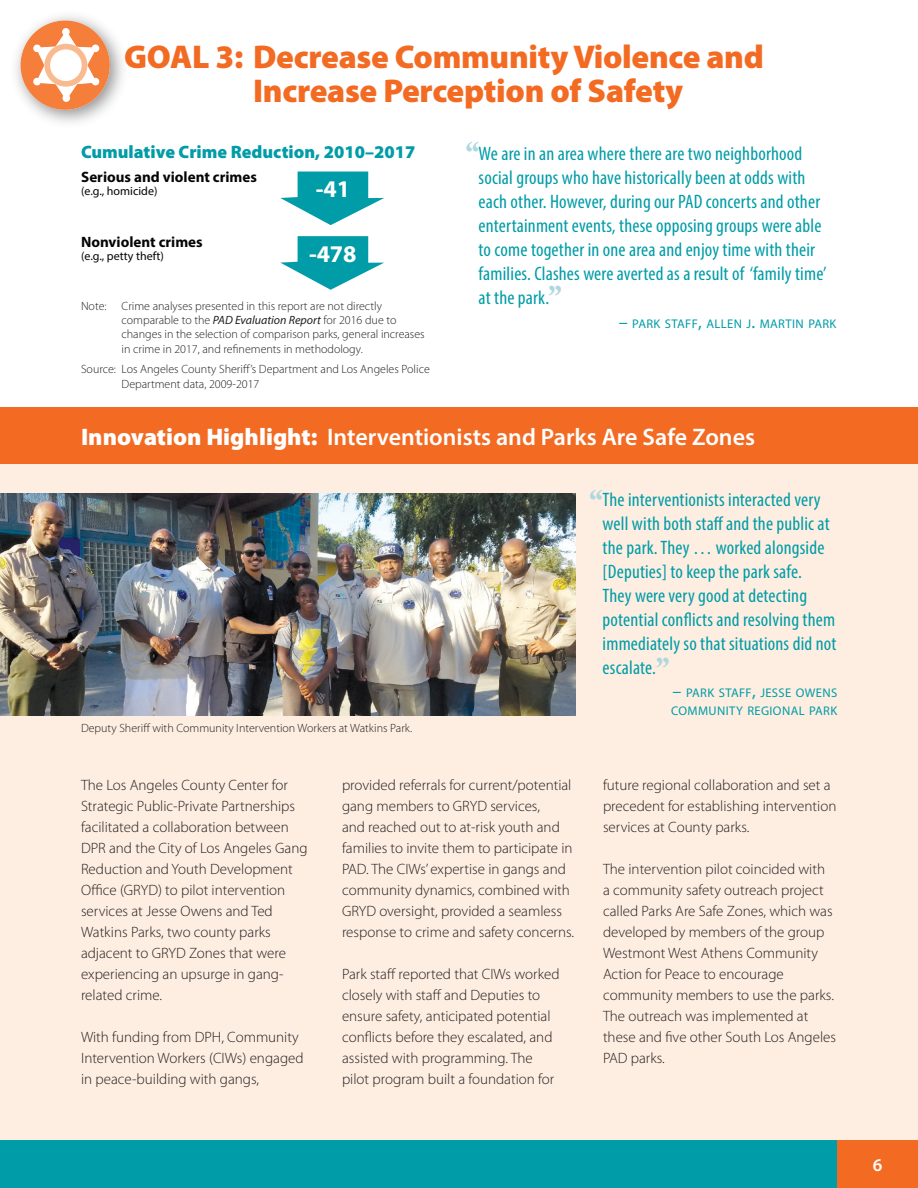
<style>
.page{position:relative;width:918px;height:1188px;background:#fff}
.page>*{position:absolute;margin:0;border:0;box-sizing:border-box;transform-origin:0 0}
.t1{font:700 45px "Garamond Three";color:#aed8df}
.Section_Head_w_o_Rul{font:900 33px/34.5px "Myriad Pro";letter-spacing:-.01em;color:#f36b23}
.Paragraph_Heads{font:600 24px "Myriad Pro";color:#fff}
.t2{font:700 24px "Myriad Pro";color:#fff}
.PQ_-_sans_serif{font:condensed 19.5px/24px "Myriad Pro";letter-spacing:.01em;color:#009ca7}
.Subheads{font:900 18px "Myriad Pro";color:#009ca7}
.t3{font:600 18px "Myriad Pro";color:#fff}
.Text_-_Sans_serif{font:300 15px/21px "Myriad Pro";color:#231f20}
.t4{font:700 15px "Myriad Pro";color:#050504}
.PQ_source_-_sans_ser{font:12.6px/18px "Myriad Pro";letter-spacing:.03em;color:#009ca7}
.footnotes_-_sans_ser{font:300 12px/14.2px "Myriad Pro";color:#231f20}
.photo_captions_-_san{font:300 12px "Myriad Pro";color:#231f20}
.t5{font:12px "Myriad Pro";color:#050504}
.s1{font-weight:400;font-style:italic}
.s2{font-weight:900}
.s3{font-size:18px}
</style>
<div class="page">
<div style="left:0;top:459px;width:918px;height:689px;background:#feeee1"></div>
<div style="left:0;top:1141px;width:841px;height:47px;background:#009ca7"></div>
<div style="left:837px;top:1141px;width:81px;height:47px;background:#f36b23"></div>
<img style="left:0;top:494px;width:576px;height:221px">
<svg style="left:280px;top:172px;width:104px;height:53px"></svg>
<svg style="left:280px;top:236px;width:104px;height:54px"></svg>
<div style="left:0;top:407px;width:918px;height:57px;background:#f36b23"></div>
<img style="left:16px;top:16px;width:107px;height:107px">
<div style="left:21px;top:21px;width:89px;height:89px;background:#f47e3a;border-radius:50%"></div>
<div style="left:62px;top:28px;width:8px;height:8px;border:2px solid #fff;border-radius:50%"></div>
<div style="left:62px;top:94px;width:8px;height:8px;border:2px solid #fff;border-radius:50%"></div>
<svg style="left:31px;top:29px;width:70px;height:72px"></svg>
<div style="left:44px;top:44px;width:43px;height:43px;border:6px solid #faba90;border-radius:50%"></div>
<p class="Section_Head_w_o_Rul" style="left:253px;top:40px;width:512px;text-indent:-129px">GOAL 3: Decrease Community Violence and<br>Increase Perception of Safety</p>
<p class="PQ_-_sans_serif" style="left:479px;top:141px;width:350px">We are in an area where there are two neighborhood social groups who have historically been at odds with each other. However, during our PAD concerts and other entertainment events, these opposing groups were able to come together in one area and enjoy time with their families. Clashes were averted as a result of ‘family time’ at the park.</p>
<p class="t1" style="left:464px;top:132px;width:18px">‘‘</p>
<p class="Subheads" style="left:81px;top:142px;width:336px">Cumulative Crime Reduction, 2010–2017</p>
<p class="t4" style="left:81px;top:167px;width:177px">Serious and violent crimes</p>
<p class="t5" style="left:81px;top:184px;width:78px">(e.g., homicide)</p>
<p class="t4" style="left:81px;top:232px;width:123px">Nonviolent crimes</p>
<p class="t5" style="left:81px;top:249px;width:84px">(e.g., petty theft)</p>
<p class="t2" style="left:309px;top:238px;width:49px">-478</p>
<p class="t2" style="left:316px;top:173px;width:36px">-41</p>
<p class="t1" style="left:547px;top:275px;width:18px">’’</p>
<p class="footnotes_-_sans_ser" style="left:122px;top:299px;width:305px;text-indent:-40px">Note: Crime analyses presented in this report are not directly comparable to the <span class="s1">PAD Evaluation Report</span> for 2016 due to changes in the selection of comparison parks, general increases in crime in 2017, and refinements in methodology.</p>
<p class="footnotes_-_sans_ser" style="left:122px;top:362px;width:310px;text-indent:-40px">Source: Los Angeles County Sheriff’s Department and Los Angeles Police<br>Department data, 2009-2017</p>
<p class="Paragraph_Heads" style="left:81px;top:422px;width:676px"><span class="s2">Innovation Highlight:</span> Interventionists and Parks Are Safe Zones</p>
<p class="PQ_source_-_sans_ser" style="left:619px;top:314px;width:219px"><span class="s3">–</span> PARK STAFF<span class="s3">,</span> ALLEN J<span class="s3">.</span> MARTIN PARK</p>
<p class="t1" style="left:588px;top:479px;width:18px">‘‘</p>
<p class="PQ_-_sans_serif" style="left:603px;top:487px;width:235px">The interventionists interacted very well with both staff and the public at the park. They … worked alongside [Deputies] to keep the park safe.<br>They were very good at detecting potential conflicts and resolving them immediately so that situations did not escalate.</p>
<p class="t1" style="left:654px;top:648px;width:18px">’’</p>
<p class="photo_captions_-_san" style="left:81px;top:721px;width:333px">Deputy Sheriff with Community Intervention Workers at Watkins Park.</p>
<p class="Text_-_Sans_serif" style="left:81px;top:775px;width:228px">The Los Angeles County Center for<br>Strategic Public-Private Partnerships facilitated a collaboration between<br>DPR and the City of Los Angeles Gang<br>Reduction and Youth Development<br>Office (GRYD) to pilot intervention services at Jesse Owens and Ted<br>Watkins Parks, two county parks adjacent to GRYD Zones that were experiencing an upsurge in gang&shy;related crime.</p>
<p class="Text_-_Sans_serif" style="left:81px;top:1027px;width:224px">With funding from DPH, Community<br>Intervention Workers (CIWs) engaged in peace-building with gangs,</p>
<p class="Text_-_Sans_serif" style="left:342px;top:775px;width:234px">provided referrals for current/potential gang members to GRYD services,<br>and reached out to at-risk youth and families to invite them to participate in PAD. The CIWs’ expertise in gangs and community dynamics, combined with GRYD oversight, provided a seamless response to crime and safety concerns.</p>
<p class="Text_-_Sans_serif" style="left:342px;top:964px;width:219px">Park staff reported that CIWs worked closely with staff and Deputies to ensure safety, anticipated potential conflicts before they escalated, and assisted with programming. The pilot program built a foundation for</p>
<p class="PQ_source_-_sans_ser" style="left:671px;top:684px;width:168px"><span class="s3">–</span> PARK STAFF<span class="s3">,</span> JESSE OWENS<br>COMMUNITY REGIONAL PARK</p>
<p class="Text_-_Sans_serif" style="left:603px;top:775px;width:235px">future regional collaboration and set a precedent for establishing intervention services at County parks.</p>
<p class="Text_-_Sans_serif" style="left:603px;top:859px;width:235px">The intervention pilot coincided with<br>a community safety outreach project called Parks Are Safe Zones, which was developed by members of the group<br>Westmont West Athens Community<br>Action for Peace to encourage community members to use the parks.<br>The outreach was implemented at these and five other South Los Angeles<br>PAD parks.</p>
<p class="t3" style="left:873px;top:1154px;width:11px">6</p>
</div>
